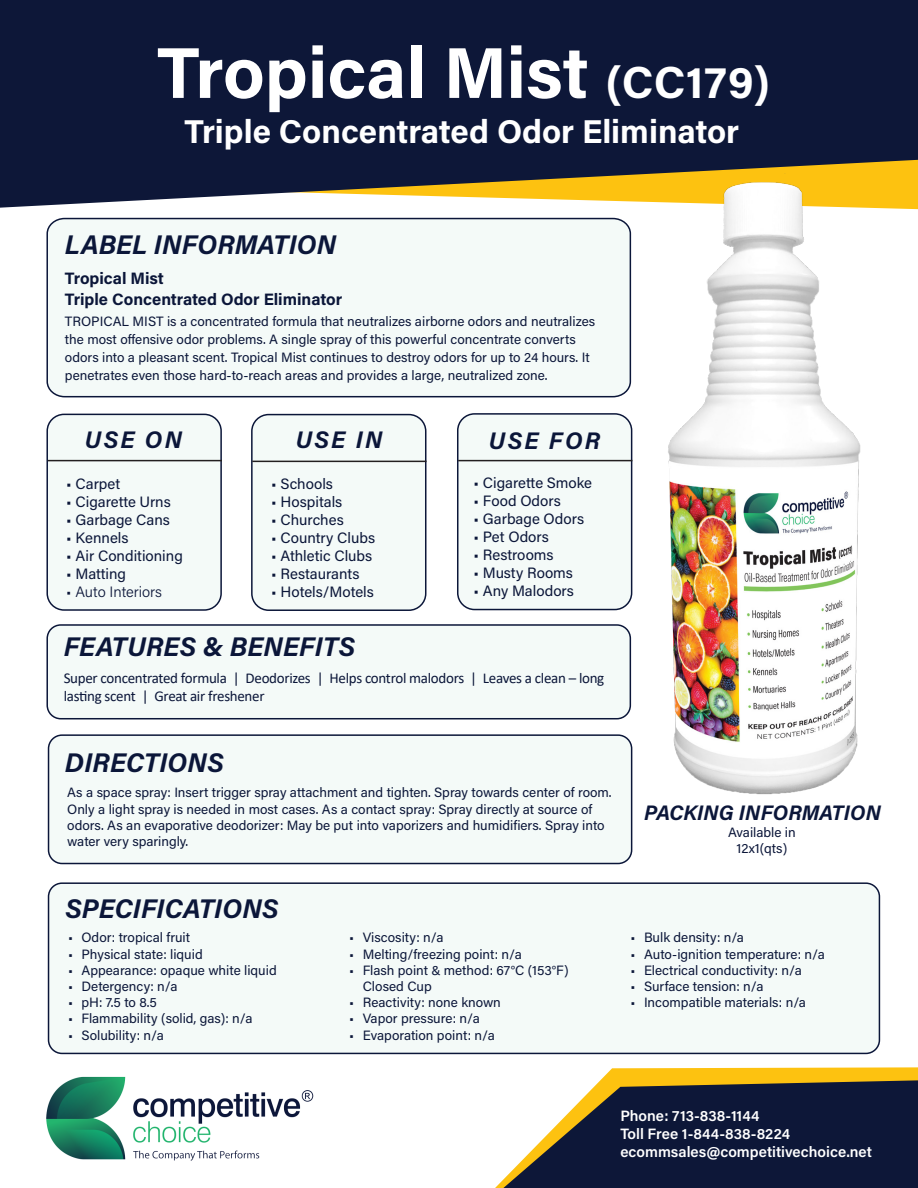
<style>
.page{position:relative;width:918px;height:1188px;background:#fff}
.page>*{position:absolute;margin:0;border:0;box-sizing:border-box;transform-origin:0 0}
.t1{font:700 72px "Acumin Pro";letter-spacing:-.005em;color:#fff}
.t2{font:700 33px "Acumin Pro";color:#fff}
.t3{font:italic 700 27px "Acumin Pro";letter-spacing:.005em;color:#0b1639}
.t4{font:italic 700 24px "Acumin Pro";letter-spacing:.095em;color:#0b1639}
.t5{font:italic 700 21px "Acumin Pro";letter-spacing:.005em;color:#0b1639}
.t6{font:700 16.5px "Acumin Pro";color:#0b1639}
.t7{font:15px "Acumin Pro";color:#0b1639}
.t8{font:15px/18px "Calibri";letter-spacing:-.02em;color:#0b1639}
.t9{font:600 15px/18px "Acumin Pro";color:#fff}
.t10{font:300 15px "Acumin Pro";letter-spacing:-.005em;color:#0b1639}
.t11{font:13.5px/16.2px "Acumin Pro";color:#0b1639}
.s1{font-size:45px}
.s2{font-style:inherit}
.s3{font-family:"Calibri"}
</style>
<div class="page">
<svg style="left:601px;top:1067px;width:317px;height:12px;background:#fdc725"></svg>
<svg style="left:495px;top:1079px;width:423px;height:109px;background:#3c404e"></svg>
<svg style="left:0;top:0;width:918px;height:210px;background:#21273e"></svg>
<img style="left:46px;top:1076px;width:268px;height:85px">
<div style="left:47px;top:414px;width:174px;height:196px;background:#f4faf8;border-radius:17px"></div>
<div style="left:46px;top:414px;width:176px;height:197px;border:2px solid #0b1639;border-radius:17px"></div>
<div style="left:46px;top:217px;width:586px;height:181px;background:#f4faf8"></div>
<div style="left:252px;top:415px;width:174px;height:195px;background:#f4faf8;border-radius:17px"></div>
<div style="left:251px;top:414px;width:175px;height:197px;border:2px solid #0b1639;border-radius:17px"></div>
<div style="left:458px;top:414px;width:174px;height:196px;background:#f4faf8;border-radius:17px"></div>
<div style="left:457px;top:413px;width:175px;height:197px;border:2px solid #0b1639;border-radius:17px"></div>
<div style="left:49px;top:883px;width:830px;height:170px;background:#f4faf8;border-radius:14px"></div>
<div style="left:48px;top:882px;width:832px;height:172px;border:2px solid #0b1639;border-radius:14px"></div>
<div style="left:49px;top:735px;width:583px;height:129px;background:#f4faf8;border-radius:14px"></div>
<div style="left:48px;top:734px;width:584px;height:130px;border:2px solid #0b1639;border-radius:14px"></div>
<img style="left:651px;top:172px;width:229px;height:623px">
<hr style="left:48px;top:460px;width:174px;height:1px;background:#231f20">
<hr style="left:252px;top:461px;width:174px;height:1px;background:#231f20">
<hr style="left:458px;top:460px;width:174px;height:1px;background:#231f20">
<div style="left:47px;top:625px;width:583px;height:94px;background:#f4faf8;border-radius:14px"></div>
<div style="left:46px;top:624px;width:585px;height:95px;border:2px solid #0b1639;border-radius:14px"></div>
<p class="t1" style="left:157px;top:22px;width:614px">Tropical Mist <span class="s1">(CC179)</span></p>
<p class="t2" style="left:185px;top:108px;width:556px">Triple Concentrated Odor Eliminator</p>
<p class="t3" style="left:65px;top:226px;width:273px">LABEL INFORMATION</p>
<p class="t6" style="left:65px;top:267px;width:100px">Tropical Mist</p>
<p class="t6" style="left:65px;top:288px;width:279px">Triple Concentrated Odor Eliminator</p>
<p class="t11" style="left:65px;top:312px;width:532px;line-height:18px">TROPICAL MIST is a concentrated formula that neutralizes airborne odors and neutralizes the most offensive odor problems. A single spray of this powerful concentrate converts odors into a pleasant scent. Tropical Mist continues to destroy odors for up to 24 hours. It penetrates even those hard-to-reach areas and provides a large, neutralized zone.</p>
<p class="t4" style="left:85px;top:423px;width:99px">USE ON</p>
<p class="t4" style="left:296px;top:423px;width:88px">USE IN</p>
<p class="t4" style="left:489px;top:424px;width:113px">USE FOR</p>
<p class="t7" style="left:66px;top:473px;width:56px">• Carpet</p>
<p class="t7" style="left:66px;top:491px;width:106px">• Cigarette Urns</p>
<p class="t7" style="left:66px;top:509px;width:105px"><span class="s2">• G</span>arbage Cans</p>
<p class="t7" style="left:66px;top:527px;width:64px"><span class="s2">•</span> Kennels</p>
<p class="t7" style="left:66px;top:545px;width:118px">• Air Conditioning</p>
<p class="t7" style="left:66px;top:563px;width:61px">• Matting</p>
<p class="t10" style="left:66px;top:582px;width:97px">• Auto Interiors</p>
<p class="t7" style="left:271px;top:473px;width:63px">• Schools</p>
<p class="t7" style="left:271px;top:491px;width:73px">• Hospitals</p>
<p class="t7" style="left:271px;top:509px;width:74px">• Churches</p>
<p class="t7" style="left:271px;top:527px;width:106px">• Country Clubs</p>
<p class="t7" style="left:271px;top:545px;width:103px">• Athletic Clubs</p>
<p class="t7" style="left:271px;top:563px;width:90px">• Restaurants</p>
<p class="t7" style="left:271px;top:581px;width:104px">• Hotels/Motels</p>
<p class="t7" style="left:473px;top:472px;width:120px">• Cigarette Smoke</p>
<p class="t7" style="left:473px;top:490px;width:89px">• Food Odors</p>
<p class="t7" style="left:473px;top:508px;width:112px">• Garbage Odors</p>
<p class="t7" style="left:473px;top:526px;width:77px">• Pet Odors</p>
<p class="t7" style="left:473px;top:544px;width:82px">• Restrooms</p>
<p class="t7" style="left:473px;top:562px;width:101px">• Musty Rooms</p>
<p class="t7" style="left:473px;top:580px;width:102px">• Any Malodors</p>
<p class="t3" style="left:64px;top:627px;width:293px">FEATURES &amp; BENEFITS</p>
<p class="t8" style="left:64px;top:669px;width:542px">Super concentrated formula | Deodorizes | Helps control malodors | Leaves a clean – long lasting scent | Great air freshener</p>
<p class="t3" style="left:65px;top:743px;width:160px">DIRECTIONS</p>
<p class="t11" style="left:67px;top:784px;width:546px">As a space spray: Insert trigger spray attachment and tighten. Spray towards center of room.<br>Only a light spray is needed in most cases. As a contact spray: Spray directly at source of odors. As an evaporative deodorizer: May be put into vaporizers and humidifiers. Spray into water very sparingly.</p>
<p class="t3" style="left:65px;top:890px;width:215px">SPECIFICATIONS</p>
<p class="t11" style="left:68px;top:929px;width:124px">• Odor: tropical fruit</p>
<p class="t11" style="left:68px;top:945px;width:136px">• Physical state: liquid</p>
<p class="t11" style="left:68px;top:961px;width:210px">• Appearance: opaque white liquid</p>
<p class="t11" style="left:68px;top:978px;width:111px">• Detergency: n/a</p>
<p class="t11" style="left:68px;top:994px;width:90px">• pH: 7.5 to 8.5</p>
<p class="t11" style="left:68px;top:1010px;width:186px">• Flammability (solid, gas): n/a</p>
<p class="t11" style="left:68px;top:1026px;width:97px">• Solubility: n/a</p>
<p class="t11" style="left:349px;top:929px;width:96px">• Viscosity: n/a</p>
<p class="t11" style="left:349px;top:945px;width:174px">• Melting/freezing point: n/a</p>
<p class="t11" style="left:363px;top:961px;width:208px;text-indent:-14px">• Flash point <span class="s3">&amp;</span> method: 67°C (153°F)<br>Closed Cup</p>
<p class="t11" style="left:349px;top:994px;width:153px">• Reactivity: none known</p>
<p class="t11" style="left:349px;top:1010px;width:132px">• Vapor pressure: n/a</p>
<p class="t11" style="left:349px;top:1026px;width:147px">• Evaporation point: n/a</p>
<p class="t5" style="left:644px;top:798px;width:238px">PACKING INFORMATION</p>
<p class="t11" style="left:728px;top:823px;width:69px;text-align:center">Available in<br>12x1(qts)</p>
<p class="t11" style="left:631px;top:929px;width:115px">• Bulk density: n/a</p>
<p class="t11" style="left:631px;top:945px;width:196px">• Auto-ignition temperature: n/a</p>
<p class="t11" style="left:631px;top:961px;width:173px">• Electrical conductivity: n/a</p>
<p class="t11" style="left:631px;top:978px;width:135px">• Surface tension: n/a</p>
<p class="t11" style="left:631px;top:994px;width:177px">• Incompatible materials: n/a</p>
<p class="t9" style="left:620px;top:1106px;width:253px">Phone: 713-838-1144<br>Toll Free 1-844-838-8224 ecommsales@competitivechoice.net</p>
</div>
